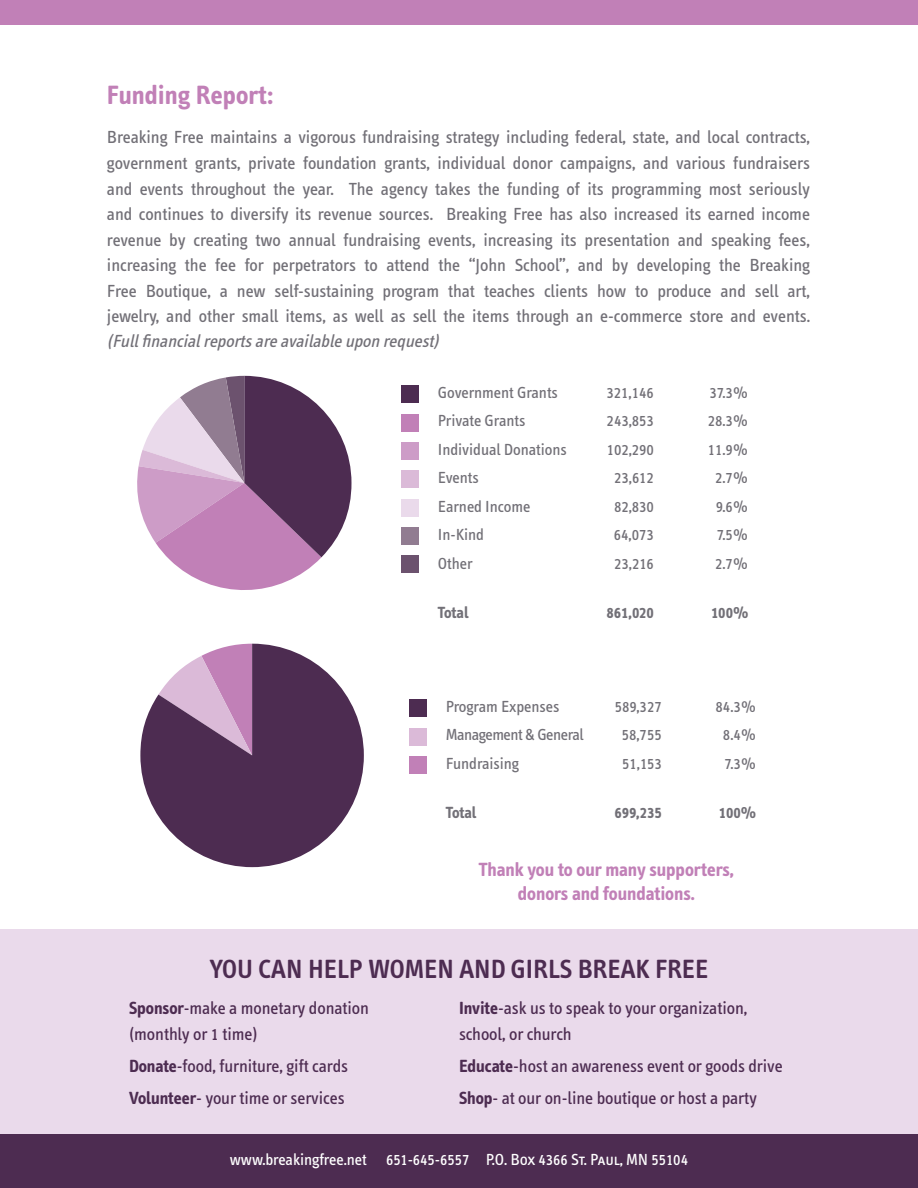
<style>
.page{position:relative;width:918px;height:1188px;background:#fff}
.page>*{position:absolute;margin:0;border:0;box-sizing:border-box;transform-origin:0 0}
.t1{font:600 27px "Info Text";color:#4d2c51}
.t2{font:700 27px "Info Text";color:#c180b7}
.t3{font:700 19.5px/24px "Info Text";letter-spacing:-.005em;color:#c180b7;text-align:center}
.t4{font:18px/25.5px "Info Text";letter-spacing:-.005em;color:#727077;text-align:justify}
.t5{font:18px/25.5px "Info Text";letter-spacing:-.005em;color:#4d2c51}
.t6{font:italic 18px "Info Text";color:#727077}
.t7{font:16.5px "Info Text Book Caps";letter-spacing:-.005em;color:#727077}
.t8{font:16.5px "Info Text";letter-spacing:-.005em;color:#727077}
.t9{font:16.5px "Info Text Book Caps";letter-spacing:-.005em;color:#fff}
.t10{font:16.5px "Info Text Bold Caps";letter-spacing:-.005em;color:#727077}
.t11{font:16.5px "Info Text";letter-spacing:-.03em;color:#727077}
.t12{font:700 16.5px "Info Text";letter-spacing:-.01em;color:#727077}
.s1{font-family:"Info Text"}
.s2{font-family:"Info Text";font-weight:700}
.s3{font-weight:700}
.s4{font-family:"Info Text Book Caps"}
</style>
<div class="page">
<div style="left:0;top:929px;width:918px;height:211px;background:#eadaeb"></div>
<svg style="left:137px;top:376px;width:214px;height:214px"></svg>
<div style="left:401px;top:386px;width:18px;height:17px;background:#4d2c51"></div>
<div style="left:401px;top:414px;width:18px;height:17px;background:#c180b7"></div>
<div style="left:401px;top:442px;width:18px;height:18px;background:#cd9cc7"></div>
<div style="left:401px;top:470px;width:18px;height:18px;background:#dbbad8"></div>
<div style="left:401px;top:499px;width:18px;height:17px;background:#eadaeb"></div>
<div style="left:401px;top:527px;width:18px;height:18px;background:#917c91"></div>
<div style="left:401px;top:555px;width:18px;height:18px;background:#6c526e"></div>
<svg style="left:140px;top:644px;width:224px;height:223px;fill:#4d2c51"></svg>
<div style="left:409px;top:699px;width:17px;height:18px;background:#4d2c51"></div>
<div style="left:409px;top:728px;width:17px;height:17px;background:#dbbad8"></div>
<div style="left:409px;top:756px;width:17px;height:18px;background:#c180b7"></div>
<div style="left:0;top:1134px;width:918px;height:54px;background:#4d2c51"></div>
<div style="left:0;top:0;width:918px;height:25px;background:#c180b7"></div>
<h1 class="t2" style="left:107px;top:80px;width:168px">Funding Report:</h1>
<p class="t4" style="left:107px;top:125px;width:705px">Breaking Free maintains a vigorous fundraising strategy including federal, state, and local contracts, government grants, private foundation grants, individual donor campaigns, and various fundraisers and events throughout the year. The agency takes the funding of its programming most seriously and continues to diversify its revenue sources. Breaking Free has also increased its earned income revenue by creating two annual fundraising events, increasing its presentation and speaking fees, increasing the fee for perpetrators to attend the “John School”, and by developing the Breaking Free Boutique, a new self-sustaining program that teaches clients how to produce and sell art, jewelry, and other small items, as well as sell the items through an e-commerce store and events.</p>
<p class="t6" style="left:107px;top:331px;width:338px">(Fullfinancialreportsareavailableupon request)</p>
<p class="t8" style="left:438px;top:383px;width:122px">Government Grants</p>
<p class="t7" style="left:606px;top:383px;width:49px">321,146</p>
<p class="t7" style="left:710px;top:383px;width:40px">37.3%</p>
<p class="t8" style="left:438px;top:412px;width:89px">Private Grants</p>
<p class="t7" style="left:607px;top:412px;width:49px">243,853</p>
<p class="t7" style="left:708px;top:412px;width:42px">28.3<span class="s1">%</span></p>
<p class="t8" style="left:438px;top:440px;width:130px">Individual Donations</p>
<p class="t7" style="left:607px;top:440px;width:49px">102,290</p>
<p class="t7" style="left:708px;top:440px;width:42px">11.9<span class="s1">%</span></p>
<p class="t8" style="left:438px;top:469px;width:42px">Events</p>
<p class="t7" style="left:614px;top:469px;width:41px">23,612</p>
<p class="t7" style="left:715px;top:469px;width:35px">2.7<span class="s1">%</span></p>
<p class="t8" style="left:438px;top:497px;width:94px">Earned Income</p>
<p class="t7" style="left:614px;top:497px;width:41px">82,830</p>
<p class="t7" style="left:716px;top:497px;width:34px">9.6<span class="s1">%</span></p>
<p class="t8" style="left:438px;top:526px;width:48px">In-Kind</p>
<p class="t7" style="left:614px;top:526px;width:42px">64,073</p>
<p class="t7" style="left:717px;top:526px;width:33px">7.5<span class="s1">%</span></p>
<p class="t8" style="left:438px;top:554px;width:36px">Other</p>
<p class="t7" style="left:614px;top:554px;width:41px">23,216</p>
<p class="t7" style="left:715px;top:554px;width:35px">2.7<span class="s1">%</span></p>
<p class="t12" style="left:438px;top:603px;width:32px">Total</p>
<p class="t10" style="left:607px;top:603px;width:49px">861,020</p>
<p class="t10" style="left:711px;top:603px;width:39px">100<span class="s2">%</span></p>
<p class="t8" style="left:446px;top:697px;width:115px">Program Expenses</p>
<p class="t7" style="left:615px;top:697px;width:49px">589,327</p>
<p class="t7" style="left:716px;top:697px;width:42px">84.3<span class="s1">%</span></p>
<p class="t11" style="left:446px;top:726px;width:139px">Management &amp; General</p>
<p class="t7" style="left:622px;top:726px;width:42px">58,755</p>
<p class="t7" style="left:723px;top:726px;width:35px">8.4<span class="s1">%</span></p>
<p class="t8" style="left:446px;top:754px;width:75px">Fundraising</p>
<p class="t7" style="left:622px;top:754px;width:41px">51,153</p>
<p class="t7" style="left:725px;top:754px;width:33px">7.3<span class="s1">%</span></p>
<p class="t12" style="left:446px;top:803px;width:32px">Total</p>
<p class="t10" style="left:614px;top:803px;width:49px">699,235</p>
<p class="t10" style="left:719px;top:803px;width:39px">100<span class="s2">%</span></p>
<p class="t3" style="left:479px;top:858px;width:257px">Thank you to our many supporters, donors and foundations.</p>
<h1 class="t1" style="left:210px;top:954px;width:500px">YOU CAN HELP WOMEN AND GIRLS BREAK FREE</h1>
<p class="t5" style="left:129px;top:996px;width:242px"><span class="s3">Sponsor</span>-make a monetary donation (monthly or <span class="s4">1</span> time)</p>
<p class="t5" style="left:129px;top:1050px;width:221px;line-height:32.2px"><span class="s3">Donate</span>-food, furniture, gift cards<br><span class="s3">Volunteer</span>- your time or services</p>
<p class="t5" style="left:459px;top:996px;width:290px"><span class="s3">Invite</span>-ask us to speak to your organization, school, or church</p>
<p class="t5" style="left:459px;top:1050px;width:325px;line-height:32.2px"><span class="s3">Educate</span>-host an awareness event or goods drive<br><span class="s3">Shop</span>- at our on-line boutique or host a party</p>
<p class="t9" style="left:230px;top:1150px;width:460px"><span class="s1">www.breakingfree.net</span> 651-645-6557 P.O. Box 4366 St. Paul, MN 55104</p>
</div>
